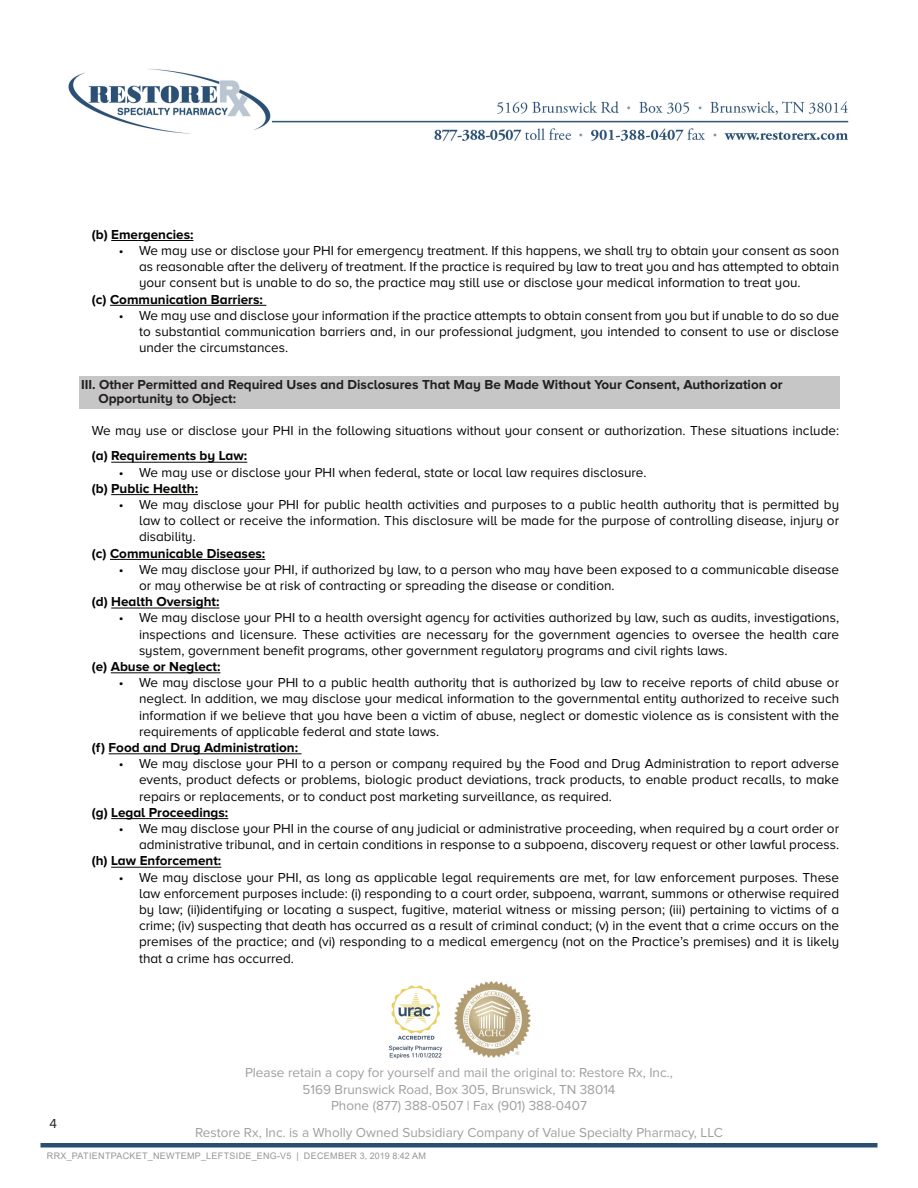
<style>
.page{position:relative;width:918px;height:1188px;background:#fff}
.page>*{position:absolute;margin:0;border:0;box-sizing:border-box;transform-origin:0 0}
.t1{font:13.5px/16.2px "Proxima Nova A";color:#040503;text-align:justify}
.t2{font:13.5px/16.2px "Proxima Nova";color:#9f9fa0;text-align:center}
.t3{font:700 13.5px "Proxima Nova A";color:#040503}
.t4{font:700 13.5px "Proxima Nova A";color:#231f20}
.t5{font:13.5px "Proxima Nova A";color:#231f20}
.t6{font:9px "Arial";letter-spacing:.035em;color:#939598}
</style>
<div class="page">
<img style="left:68px;top:68px;width:781px;height:73px">
<div style="left:40px;top:1143px;width:838px;height:5px;background:#294f73"></div>
<div style="left:79px;top:377px;width:760px;height:32px;background:#c6c6c6"></div>
<hr style="left:111px;top:240px;width:82px;height:1px;background:#040503">
<hr style="left:110px;top:305px;width:156px;height:1px;background:#040503">
<hr style="left:111px;top:462px;width:136px;height:1px;background:#040503">
<hr style="left:111px;top:494px;width:87px;height:1px;background:#040503">
<hr style="left:110px;top:559px;width:155px;height:1px;background:#040503">
<hr style="left:111px;top:608px;width:108px;height:1px;background:#040503">
<hr style="left:111px;top:673px;width:110px;height:1px;background:#040503">
<hr style="left:109px;top:754px;width:193px;height:1px;background:#040503">
<hr style="left:111px;top:818px;width:117px;height:1px;background:#040503">
<hr style="left:111px;top:867px;width:110px;height:1px;background:#040503">
<img style="left:454px;top:982px;width:76px;height:76px">
<img style="left:388px;top:985px;width:55px;height:74px">
<p class="t3" style="left:92px;top:227px;width:103px">(b) Emergencies:</p>
<p class="t1" style="left:139px;top:242px;width:702px;text-indent:-20px">• We may use or disclose your PHI for emergency treatment. If this happens, we shall try to obtain your consent as soon as reasonable after the delivery of treatment. If the practice is required by law to treat you and has attempted to obtain your consent but is unable to do so, the practice may still use or disclose your medical information to treat you.</p>
<p class="t3" style="left:92px;top:291px;width:173px">(c) Communication Barriers:</p>
<p class="t1" style="left:139px;top:307px;width:702px;text-indent:-20px">• We may use and disclose your information if the practice attempts to obtain consent from you but if unable to do so due to substantial communication barriers and, in our professional judgment, you intended to consent to use or disclose under the circumstances.</p>
<p class="t4" style="left:81px;top:377px;width:703px">III. Other Permitted and Required Uses and Disclosures That May Be Made Without Your Consent, Authorization or</p>
<p class="t4" style="left:98px;top:391px;width:139px">Opportunity to Object:</p>
<p class="t1" style="left:92px;top:423px;width:749px">We may use or disclose your PHI in the following situations without your consent or authorization. These situations include:</p>
<p class="t3" style="left:92px;top:448px;width:157px">(a) Requirements by Law:</p>
<p class="t1" style="left:119px;top:464px;width:529px">• We may use or disclose your PHI when federal, state or local law requires disclosure.</p>
<p class="t3" style="left:92px;top:481px;width:108px">(b) Public Health:</p>
<p class="t1" style="left:139px;top:496px;width:702px;text-indent:-20px">• We may disclose your PHI for public health activities and purposes to a public health authority that is permitted by law to collect or receive the information. This disclosure will be made for the purpose of controlling disease, injury or disability.</p>
<p class="t3" style="left:92px;top:545px;width:175px">(c) Communicable Diseases:</p>
<p class="t1" style="left:139px;top:561px;width:702px;text-indent:-20px">• We may disclose your PHI, if authorized by law, to a person who may have been exposed to a communicable disease or may otherwise be at risk of contracting or spreading the disease or condition.</p>
<p class="t3" style="left:92px;top:594px;width:129px">(d) Health Oversight:</p>
<p class="t1" style="left:139px;top:610px;width:702px;text-indent:-20px">• We may disclose your PHI to a health oversight agency for activities authorized by law, such as audits, investigations, inspections and licensure. These activities are necessary for the government agencies to oversee the health care system, government benefit programs, other government regulatory programs and civil rights laws.</p>
<p class="t3" style="left:92px;top:659px;width:130px">(e) Abuse or Neglect:</p>
<p class="t1" style="left:139px;top:674px;width:702px;text-indent:-20px">• We may disclose your PHI to a public health authority that is authorized by law to receive reports of child abuse or neglect. In addition, we may disclose your medical information to the governmental entity authorized to receive such information if we believe that you have been a victim of abuse, neglect or domestic violence as is consistent with the requirements of applicable federal and state laws.</p>
<p class="t3" style="left:92px;top:740px;width:208px">(f) Food and Drug Administration:</p>
<p class="t1" style="left:139px;top:755px;width:702px;text-indent:-20px">• We may disclose your PHI to a person or company required by the Food and Drug Administration to report adverse events, product defects or problems, biologic product deviations, track products, to enable product recalls, to make repairs or replacements, or to conduct post marketing surveillance, as required.</p>
<p class="t3" style="left:92px;top:805px;width:138px">(g) Legal Proceedings:</p>
<p class="t1" style="left:119px;top:820px;width:722px;text-align:right">• We may disclose your PHI in the course of any judicial or administrative proceeding, when required by a court order or administrative tribunal, and in certain conditions in response to a subpoena, discovery request or other lawful process.</p>
<p class="t3" style="left:92px;top:853px;width:131px">(h) Law Enforcement:</p>
<p class="t1" style="left:139px;top:869px;width:702px;text-indent:-20px">• We may disclose your PHI, as long as applicable legal requirements are met, for law enforcement purposes. These law enforcement purposes include: (i) responding to a court order, subpoena, warrant, summons or otherwise required by law; (ii)identifying or locating a suspect, fugitive, material witness or missing person; (iii) pertaining to victims of a crime; (iv) suspecting that death has occurred as a result of criminal conduct; (v) in the event that a crime occurs on the premises of the practice; and (vi) responding to a medical emergency (not on the Practice’s premises) and it is likely that a crime has occurred.</p>
<p class="t2" style="left:245px;top:1065px;width:429px">Please retain a copy for yourself and mail the original to: Restore Rx, Inc.,<br>5169 Brunswick Road, Box 305, Brunswick, TN 38014<br>Phone (877) 388-0507 | Fax (901) 388-0407</p>
<p class="t2" style="left:195px;top:1124px;width:529px">Restore Rx, Inc. is a Wholly Owned Subsidiary Company of Value Specialty Pharmacy, LLC</p>
<p class="t5" style="left:49px;top:1116px;width:9px">4</p>
<p class="t6" style="left:47px;top:1149px;width:373px">RRX_PATIENTPACKET_N EWTEMP_LEFTSIDE_EN G-V5 | DECEMBER 3, 2019 8:42 AM</p>
</div>
